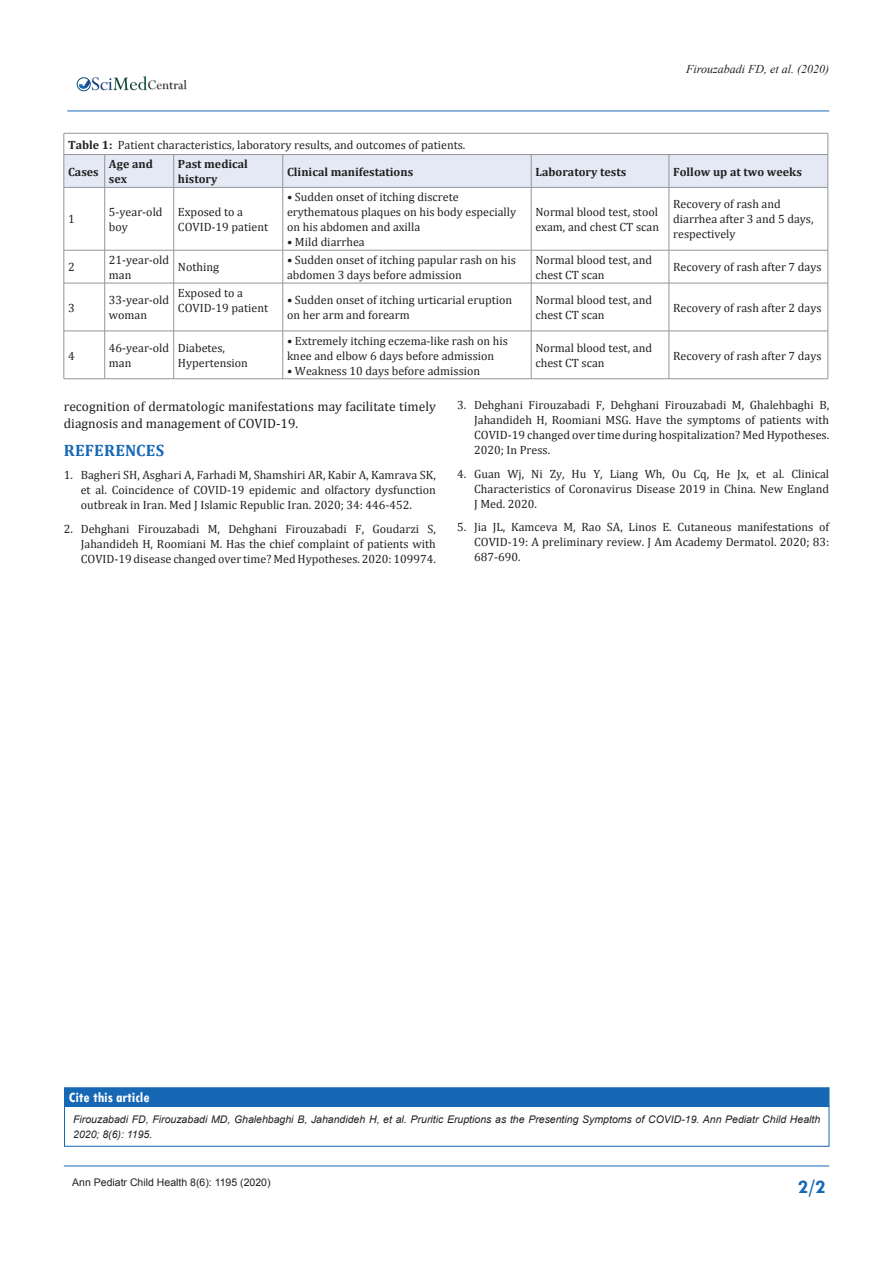
<style>
.page{position:relative;width:893px;height:1263px;background:#fff}
.page>*{position:absolute;margin:0;border:0;box-sizing:border-box;transform-origin:0 0}
.t1{font:700 19.5px "Tw Cen";color:#1768b4}
.t2{font:700 16.5px "Cambria";letter-spacing:.01em;color:#1768b4}
.t3{font:700 condensed 15px "Tw Cen";color:#fff}
.t4{font:14.55px "Perpetua";color:#211e1e}
.t5{font:13.5px/17.2px "Cambria";color:#231f20}
.t6{font:12px/15px "Cambria";color:#231f20}
.t7{font:700 12px/15px "Cambria";color:#231f20}
.t8{font:italic 12px "Times New Roman";color:#231f20}
.t9{font:italic 10.5px/15px "Arial";color:#231f20}
.t10{font:10.5px "Arial";color:#231f20}
.s1{font-weight:700}
</style>
<div class="page">
<img style="left:92px;top:80px;width:95px;height:11px">
<div style="left:77px;top:77px;width:14px;height:14px;border:1px solid #074d7c;border-radius:50%"></div>
<svg style="left:79px;top:76px;width:68px;height:14px"></svg>
<hr style="left:64px;top:1166px;width:765px;height:1px;background:#1768b4">
<hr style="left:67px;top:111px;width:762px;height:1px;background:#1768b4">
<svg style="left:64px;top:1106px;width:765px;height:41px"></svg>
<div style="left:65px;top:1088px;width:764px;height:18px;background:#1768b4"></div>
<div style="left:64px;top:1087px;width:765px;height:19px;border:1px solid #1768b4"></div>
<svg style="left:64px;top:133px;width:765px;height:54px"></svg>
<hr style="left:64px;top:154px;width:41px;height:1px;background:#939598">
<hr style="left:64px;top:155px;width:1px;height:32px;background:#939598">
<hr style="left:105px;top:154px;width:69px;height:1px;background:#939598">
<hr style="left:104px;top:155px;width:1px;height:32px;background:#939598">
<hr style="left:174px;top:154px;width:109px;height:1px;background:#939598">
<hr style="left:173px;top:155px;width:1px;height:32px;background:#939598">
<hr style="left:283px;top:154px;width:248px;height:1px;background:#939598">
<hr style="left:283px;top:155px;width:1px;height:32px;background:#939598">
<hr style="left:531px;top:154px;width:138px;height:1px;background:#939598">
<hr style="left:531px;top:155px;width:1px;height:32px;background:#939598">
<hr style="left:669px;top:154px;width:159px;height:1px;background:#939598">
<hr style="left:669px;top:155px;width:1px;height:32px;background:#939598">
<hr style="left:828px;top:155px;width:1px;height:32px;background:#939598">
<hr style="left:64px;top:187px;width:41px;height:1px;background:#939598">
<hr style="left:64px;top:187px;width:1px;height:63px;background:#939598">
<hr style="left:105px;top:187px;width:69px;height:1px;background:#939598">
<hr style="left:104px;top:187px;width:1px;height:63px;background:#939598">
<hr style="left:174px;top:187px;width:109px;height:1px;background:#939598">
<hr style="left:173px;top:187px;width:1px;height:63px;background:#939598">
<hr style="left:283px;top:187px;width:248px;height:1px;background:#939598">
<hr style="left:283px;top:187px;width:1px;height:63px;background:#939598">
<hr style="left:531px;top:187px;width:138px;height:1px;background:#939598">
<hr style="left:531px;top:187px;width:1px;height:63px;background:#939598">
<hr style="left:669px;top:187px;width:159px;height:1px;background:#939598">
<hr style="left:669px;top:187px;width:1px;height:63px;background:#939598">
<hr style="left:828px;top:187px;width:1px;height:63px;background:#939598">
<hr style="left:64px;top:250px;width:41px;height:1px;background:#939598">
<hr style="left:64px;top:250px;width:1px;height:33px;background:#939598">
<hr style="left:105px;top:250px;width:69px;height:1px;background:#939598">
<hr style="left:104px;top:250px;width:1px;height:33px;background:#939598">
<hr style="left:174px;top:250px;width:109px;height:1px;background:#939598">
<hr style="left:173px;top:250px;width:1px;height:33px;background:#939598">
<hr style="left:283px;top:250px;width:248px;height:1px;background:#939598">
<hr style="left:283px;top:250px;width:1px;height:33px;background:#939598">
<hr style="left:531px;top:250px;width:138px;height:1px;background:#939598">
<hr style="left:531px;top:250px;width:1px;height:33px;background:#939598">
<hr style="left:669px;top:250px;width:159px;height:1px;background:#939598">
<hr style="left:669px;top:250px;width:1px;height:33px;background:#939598">
<hr style="left:828px;top:250px;width:1px;height:33px;background:#939598">
<hr style="left:64px;top:283px;width:41px;height:1px;background:#939598">
<hr style="left:64px;top:283px;width:1px;height:48px;background:#939598">
<hr style="left:105px;top:283px;width:69px;height:1px;background:#939598">
<hr style="left:104px;top:283px;width:1px;height:48px;background:#939598">
<hr style="left:174px;top:283px;width:109px;height:1px;background:#939598">
<hr style="left:173px;top:283px;width:1px;height:48px;background:#939598">
<hr style="left:283px;top:283px;width:248px;height:1px;background:#939598">
<hr style="left:283px;top:283px;width:1px;height:48px;background:#939598">
<hr style="left:531px;top:283px;width:138px;height:1px;background:#939598">
<hr style="left:531px;top:283px;width:1px;height:48px;background:#939598">
<hr style="left:669px;top:283px;width:159px;height:1px;background:#939598">
<hr style="left:669px;top:283px;width:1px;height:48px;background:#939598">
<hr style="left:828px;top:283px;width:1px;height:48px;background:#939598">
<hr style="left:64px;top:331px;width:41px;height:1px;background:#939598">
<hr style="left:64px;top:331px;width:1px;height:48px;background:#939598">
<hr style="left:105px;top:331px;width:69px;height:1px;background:#939598">
<hr style="left:104px;top:331px;width:1px;height:48px;background:#939598">
<hr style="left:174px;top:331px;width:109px;height:1px;background:#939598">
<hr style="left:173px;top:331px;width:1px;height:48px;background:#939598">
<hr style="left:283px;top:331px;width:248px;height:1px;background:#939598">
<hr style="left:283px;top:331px;width:1px;height:48px;background:#939598">
<hr style="left:531px;top:331px;width:138px;height:1px;background:#939598">
<hr style="left:531px;top:331px;width:1px;height:48px;background:#939598">
<hr style="left:669px;top:331px;width:159px;height:1px;background:#939598">
<hr style="left:669px;top:331px;width:1px;height:48px;background:#939598">
<hr style="left:828px;top:331px;width:1px;height:48px;background:#939598">
<hr style="left:64px;top:378px;width:41px;height:1px;background:#939598">
<hr style="left:105px;top:378px;width:69px;height:1px;background:#939598">
<hr style="left:174px;top:378px;width:109px;height:1px;background:#939598">
<hr style="left:283px;top:378px;width:248px;height:1px;background:#939598">
<hr style="left:531px;top:378px;width:138px;height:1px;background:#939598">
<hr style="left:669px;top:378px;width:159px;height:1px;background:#939598">
<p class="t4" style="left:148px;top:76px;width:41px">Central</p>
<p class="t8" style="left:686px;top:61px;width:144px">Firouzabadi FD, et al. (2020)</p>
<p class="t6" style="left:68px;top:137px;width:399px"><span class="s1">Table 1:</span> Patient characteristics, laboratory results, and outcomes of patients.</p>
<p class="t7" style="left:68px;top:164px;width:32px">Cases</p>
<p class="t7" style="left:109px;top:156px;width:45px">Age and sex</p>
<p class="t7" style="left:178px;top:156px;width:72px">Past medical history</p>
<p class="t7" style="left:287px;top:164px;width:128px">Clinical manifestations</p>
<p class="t7" style="left:535px;top:164px;width:92px">Laboratory tests</p>
<p class="t7" style="left:673px;top:164px;width:130px">Follow up at two weeks</p>
<p class="t6" style="left:68px;top:212px;width:8px">1</p>
<p class="t6" style="left:109px;top:204px;width:55px">5-year-old boy</p>
<p class="t6" style="left:178px;top:204px;width:92px">Exposed to a<br>COVID-19 patient</p>
<p class="t6" style="left:287px;top:189px;width:231px">• Sudden onset of itching discrete erythematous plaques on his body especially on his abdomen and axilla</p>
<p class="t6" style="left:287px;top:234px;width:79px">• Mild diarrhea</p>
<p class="t6" style="left:535px;top:204px;width:125px">Normal blood test, stool exam, and chest CT scan</p>
<p class="t6" style="left:673px;top:197px;width:142px">Recovery of rash and diarrhea after 3 and 5 days, respectively</p>
<p class="t6" style="left:68px;top:260px;width:8px">2</p>
<p class="t6" style="left:109px;top:252px;width:62px">21-year-old man</p>
<p class="t6" style="left:178px;top:260px;width:43px">Nothing</p>
<p class="t6" style="left:287px;top:252px;width:230px">• Sudden onset of itching papular rash on his abdomen 3 days before admission</p>
<p class="t6" style="left:535px;top:252px;width:118px">Normal blood test, and chest CT scan</p>
<p class="t6" style="left:673px;top:260px;width:150px">Recovery of rash after 7 days</p>
<p class="t6" style="left:68px;top:300px;width:8px">3</p>
<p class="t6" style="left:109px;top:292px;width:62px">33-year-old woman</p>
<p class="t6" style="left:178px;top:285px;width:92px">Exposed to a<br>COVID-19 patient</p>
<p class="t6" style="left:287px;top:292px;width:227px">• Sudden onset of itching urticarial eruption on her arm and forearm</p>
<p class="t6" style="left:535px;top:292px;width:118px">Normal blood test, and chest CT scan</p>
<p class="t6" style="left:673px;top:300px;width:150px">Recovery of rash after 2 days</p>
<p class="t6" style="left:68px;top:348px;width:8px">4</p>
<p class="t6" style="left:109px;top:340px;width:62px">46-year-old man</p>
<p class="t6" style="left:178px;top:340px;width:71px">Diabetes,<br>Hypertension</p>
<p class="t6" style="left:287px;top:333px;width:222px">• Extremely itching eczema-like rash on his knee and elbow 6 days before admission</p>
<p class="t6" style="left:287px;top:363px;width:195px">• Weakness 10 days before admission</p>
<p class="t6" style="left:535px;top:340px;width:118px">Normal blood test, and chest CT scan</p>
<p class="t6" style="left:673px;top:348px;width:150px">Recovery of rash after 7 days</p>
<p class="t5" style="left:64px;top:397px;width:374px">recognition of dermatologic manifestations may facilitate timely diagnosis and management of COVID-19.</p>
<p class="t2" style="left:64px;top:438px;width:102px">REFERENCES</p>
<p class="t6" style="left:81px;top:468px;width:357px;text-align:justify;text-indent:-17px">1. Bagheri SH, Asghari A, Farhadi M, Shamshiri AR, Kabir A, Kamrava SK, et al. Coincidence of COVID-19 epidemic and olfactory dysfunction outbreak in Iran. Med J Islamic Republic Iran. 2020; 34: 446-452.</p>
<p class="t6" style="left:81px;top:521px;width:357px;text-align:justify;text-indent:-17px">2. Dehghani Firouzabadi M, Dehghani Firouzabadi F, Goudarzi S, Jahandideh H, Roomiani M. Has the chief complaint of patients with COVID-19 disease changed over time? Med Hypotheses. 2020: 109974.</p>
<p class="t6" style="left:474px;top:398px;width:357px;text-align:justify;text-indent:-17px">3. Dehghani Firouzabadi F, Dehghani Firouzabadi M, Ghalehbaghi B, Jahandideh H, Roomiani MSG. Have the symptoms of patients with COVID-19 changed over time during hospitalization? Med Hypotheses.<br>2020; In Press.</p>
<p class="t6" style="left:474px;top:466px;width:357px;text-align:justify;text-indent:-17px">4. Guan Wj, Ni Zy, Hu Y, Liang Wh, Ou Cq, He Jx, et al. Clinical Characteristics of Coronavirus Disease 2019 in China. New England J Med. 2020.</p>
<p class="t6" style="left:474px;top:520px;width:357px;text-align:justify;text-indent:-17px">5. Jia JL, Kamceva M, Rao SA, Linos E. Cutaneous manifestations of COVID-19: A preliminary review. J Am Academy Dermatol. 2020; 83:<br>687-690.</p>
<p class="t3" style="left:69px;top:1088px;width:82px">Cite this article</p>
<p class="t9" style="left:73px;top:1111px;width:749px">Firouzabadi FD, Firouzabadi MD, Ghalehbaghi B, Jahandideh H, et al. Pruritic Eruptions as the Presenting Symptoms of COVID-19. Ann Pediatr Child Health<br>2020; 8(6): 1195.</p>
<p class="t10" style="left:72px;top:1175px;width:200px">Ann Pediatr Child Health 8(6): 1195 (2020)</p>
<p class="t1" style="left:798px;top:1175px;width:29px">2/2</p>
</div>
